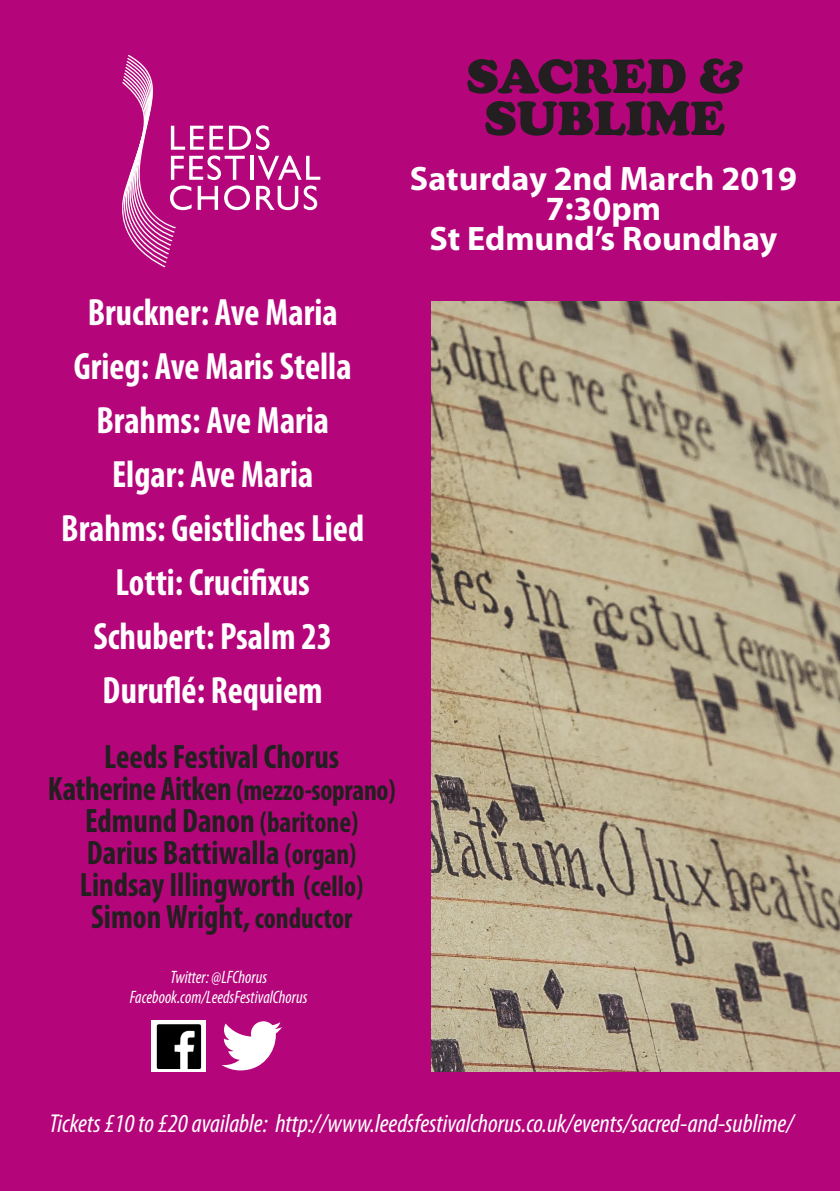
<style>
.page{position:relative;width:840px;height:1191px;background:#fff}
.page>*{position:absolute;margin:0;border:0;box-sizing:border-box;transform-origin:0 0}
.t1{font:900 50px "Cooper";color:#231f20}
.t2{font:700 condensed 38.2px "Myriad Pro";color:#fff;scale:.94 1}
.t3{font:700 condensed 34px "Myriad Pro";color:#231f20;scale:.94 1}
.t4{font:700 34px/30px "Myriad Pro";color:#fff;text-align:center}
.t5{font:italic condensed 26px "Myriad Pro";color:#fff}
.t6{font:italic condensed 18px "Myriad Pro";color:#fff;scale:.94 1}
.s1{font-size:29.6px}
</style>
<div class="page">
<div style="left:0;top:1067px;width:839px;height:124px;background:#b5057a"></div>
<div style="left:0;top:238px;width:431px;height:838px;background:#b5057a"></div>
<img style="left:431px;top:300px;width:408px;height:771px">
<div style="left:0;top:0;width:839px;height:300px;background:#b5057a"></div>
<svg style="left:122px;top:55px;width:198px;height:212px"></svg>
<img style="left:151px;top:1020px;width:55px;height:52px">
<svg style="left:222px;top:1021px;width:60px;height:49px"></svg>
<p class="t2" style="left:88px;top:288px;width:267px">Bruckner: Ave Maria</p>
<p class="t2" style="left:74px;top:342px;width:297px">Grieg: Ave Maris Stella</p>
<p class="t2" style="left:96px;top:396px;width:249px">Brahms: Ave Maria</p>
<p class="t2" style="left:112px;top:450px;width:215px">Elgar: Ave Maria</p>
<p class="t2" style="left:61px;top:504px;width:323px">Brahms: Geistliches Lied</p>
<p class="t2" style="left:115px;top:558px;width:208px">Lotti: Crucifixus</p>
<p class="t2" style="left:93px;top:612px;width:255px">Schubert: Psalm 23</p>
<p class="t2" style="left:103px;top:666px;width:235px">Duruflé: Requiem</p>
<p class="t3" style="left:104px;top:735px;width:251px">Leeds Festival Chorus</p>
<p class="t3" style="left:48px;top:767px;width:371px">Katherine Aitken <span class="s1">(mezzo-soprano)</span></p>
<p class="t3" style="left:85px;top:799px;width:292px">Edmund Danon <span class="s1">(baritone)</span></p>
<p class="t3" style="left:87px;top:831px;width:288px">Darius Battiwalla <span class="s1">(organ)</span></p>
<p class="t3" style="left:80px;top:863px;width:303px">Lindsay Illingworth <span class="s1">(cello)</span></p>
<p class="t3" style="left:91px;top:895px;width:279px">Simon Wright, <span class="s1">conductor</span></p>
<p class="t6" style="left:170px;top:966px;width:104px">Twitter: @LFChorus</p>
<p class="t6" style="left:130px;top:986px;width:190px">Facebook.com/LeedsFestivalChorus</p>
<p class="t1" style="left:466px;top:47px;width:278px">SACRED &amp;</p>
<p class="t1" style="left:484px;top:89px;width:242px">SUBLIME</p>
<p class="t4" style="left:409px;top:162px;width:388px">Saturday 2nd March 2019<br>7:30pm</p>
<p class="t4" style="left:429px;top:222px;width:349px">St Edmund’s Roundhay</p>
<p class="t5" style="left:49px;top:1107px;width:745px">Tickets £10 to £20 available: http://www.leedsfestivalchorus.co.uk/events/sacred-and-sublime/</p>
</div>
